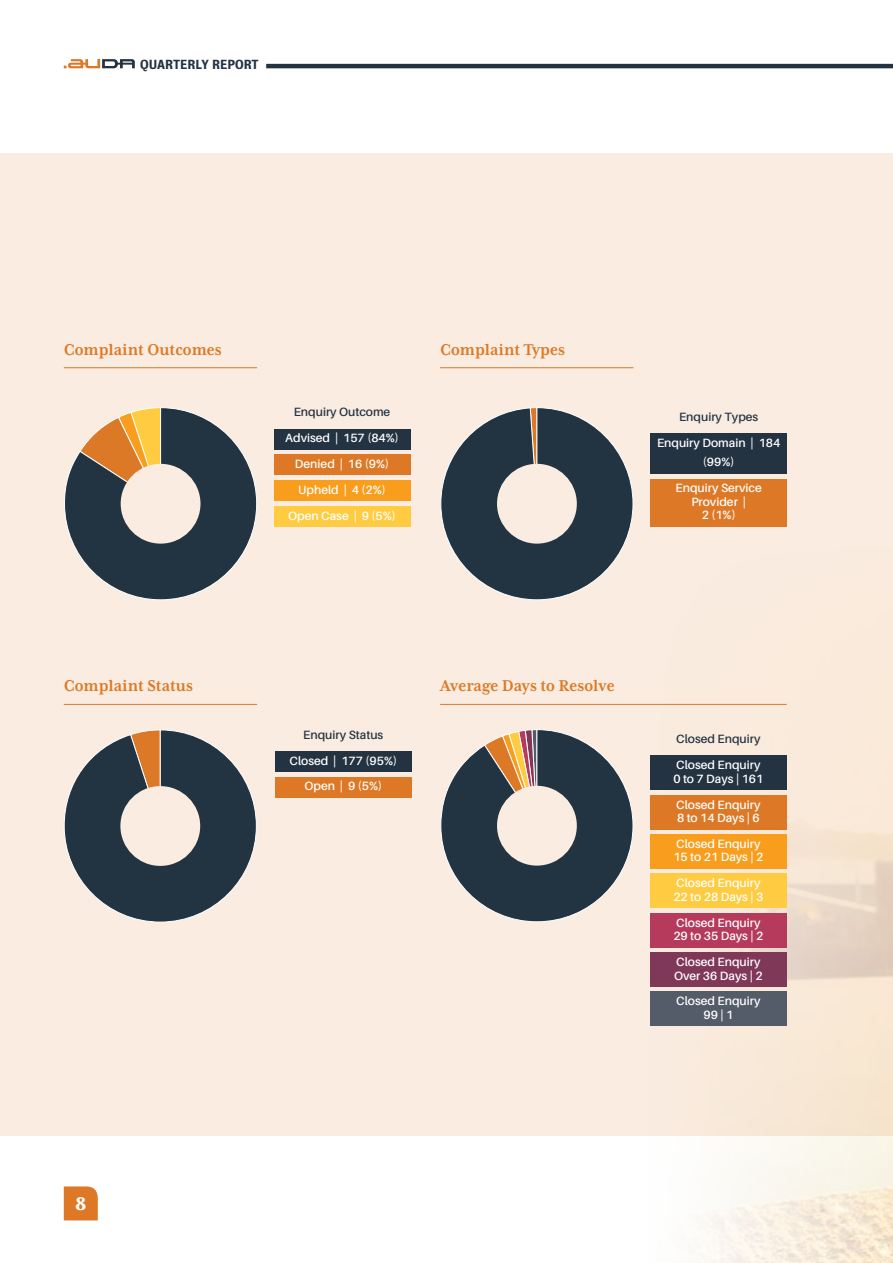
<style>
.page{position:relative;width:893px;height:1263px;background:#fff}
.page>*{position:absolute;margin:0;border:0;box-sizing:border-box;transform-origin:0 0}
.t1{font:800 21px "Mrs Eaves XL Serif Nar OT";color:#fff}
.t2{font:700 18px "Mrs Eaves XL Serif Nar OT";color:#dd7926}
.t3{font:600 12px/13.5px "Aileron";color:#fff}
.t4{font:600 12px "Aileron";color:#233342}
.t5{font:500 12px "Bureau Grot";color:#233342}
</style>
<div class="page">
<hr style="left:266px;top:64px;width:627px;height:4px;background:#233342">
<svg style="left:64px;top:59px;width:71px;height:9px"></svg>
<svg style="left:64px;top:1186px;width:34px;height:34px"></svg>
<div style="left:0;top:153px;width:893px;height:982px;background:#faece0"></div>
<hr style="left:64px;top:367px;width:193px;height:1px;background:#dd7926">
<hr style="left:440px;top:367px;width:193px;height:1px;background:#dd7926">
<hr style="left:64px;top:704px;width:193px;height:1px;background:#dd7926">
<hr style="left:440px;top:704px;width:347px;height:1px;background:#dd7926">
<div style="left:274px;top:429px;width:136px;height:20px;background:#233342"></div>
<div style="left:274px;top:455px;width:136px;height:20px;background:#dd7926"></div>
<div style="left:274px;top:481px;width:136px;height:20px;background:#f99d1c"></div>
<div style="left:274px;top:506px;width:136px;height:21px;background:#ffcc41"></div>
<div style="left:275px;top:751px;width:136px;height:21px;background:#233342"></div>
<div style="left:275px;top:777px;width:136px;height:20px;background:#dd7926"></div>
<div style="left:651px;top:433px;width:136px;height:40px;background:#233342"></div>
<div style="left:651px;top:479px;width:136px;height:47px;background:#dd7926"></div>
<div style="left:650px;top:756px;width:136px;height:34px;background:#233342"></div>
<div style="left:650px;top:795px;width:136px;height:34px;background:#dd7926"></div>
<div style="left:650px;top:834px;width:136px;height:34px;background:#f99d1c"></div>
<div style="left:650px;top:874px;width:136px;height:34px;background:#ffcc41"></div>
<div style="left:650px;top:913px;width:136px;height:34px;background:#b53a5b"></div>
<div style="left:650px;top:952px;width:136px;height:34px;background:#803859"></div>
<div style="left:650px;top:992px;width:136px;height:34px;background:#555c69"></div>
<svg style="left:64px;top:407px;width:193px;height:193px"></svg>
<div style="left:121px;top:464px;width:79px;height:80px;background:#faece0;border-radius:50%"></div>
<div style="left:441px;top:408px;width:192px;height:192px;background:#223442;border-radius:95px"></div>
<div style="left:497px;top:464px;width:80px;height:80px;background:#faece0;border-radius:50%"></div>
<svg style="left:64px;top:729px;width:193px;height:194px"></svg>
<div style="left:120px;top:786px;width:80px;height:80px;background:#faece0;border-radius:50%"></div>
<svg style="left:440px;top:729px;width:194px;height:193px"></svg>
<div style="left:497px;top:786px;width:80px;height:80px;background:#faece0;border-radius:50%"></div>
<p class="t5" style="left:140px;top:57px;width:120px">QUARTERLY REPORT</p>
<h2 class="t2" style="left:64px;top:340px;width:160px">Complaint Outcomes</h2>
<h2 class="t2" style="left:440px;top:340px;width:126px">Complaint Types</h2>
<p class="t4" style="left:294px;top:406px;width:98px">Enquiry Outcome</p>
<p class="t3" style="left:285px;top:425px;width:115px;line-height:26px;text-align:center">Advised | 157 (84%)<br>Denied | 16 (9%)<br>Upheld | 4 (2%)<br>Open Case | 9 (5%)</p>
<p class="t4" style="left:679px;top:410px;width:81px">Enquiry Types</p>
<p class="t3" style="left:657px;top:433px;width:125px;line-height:19.5px;text-align:center">Enquiry Domain | 184 (99%)</p>
<p class="t3" style="left:675px;top:481px;width:88px;text-align:center">Enquiry Service<br>Provider |<br>2 (1%)</p>
<h2 class="t2" style="left:64px;top:677px;width:131px">Complaint Status</h2>
<h2 class="t2" style="left:440px;top:677px;width:176px">Average Days to Resolve</h2>
<p class="t4" style="left:303px;top:728px;width:82px">Enquiry Status</p>
<p class="t3" style="left:290px;top:747px;width:109px;line-height:26px;text-align:center">Closed | 177 (95%)<br>Open | 9 (5%)</p>
<p class="t4" style="left:676px;top:732px;width:86px">Closed Enquiry</p>
<p class="t3" style="left:673px;top:758px;width:91px">Closed Enquiry<br>0 to 7 Days | 161</p>
<p class="t3" style="left:676px;top:798px;width:86px">Closed Enquiry<br>8 to 14 Days | 6</p>
<p class="t3" style="left:673px;top:837px;width:91px">Closed Enquiry<br>15 to 21 Days | 2</p>
<p class="t3" style="left:673px;top:876px;width:91px">Closed Enquiry<br>22 to 28 Days | 3</p>
<p class="t3" style="left:673px;top:916px;width:91px">Closed Enquiry<br>29 to 35 Days | 2</p>
<p class="t3" style="left:674px;top:955px;width:90px">Closed Enquiry<br>Over 36 Days | 2</p>
<p class="t3" style="left:676px;top:995px;width:86px;text-align:center">Closed Enquiry<br>99 | 1</p>
<h1 class="t1" style="left:75px;top:1193px;width:13px">8</h1>
</div>
